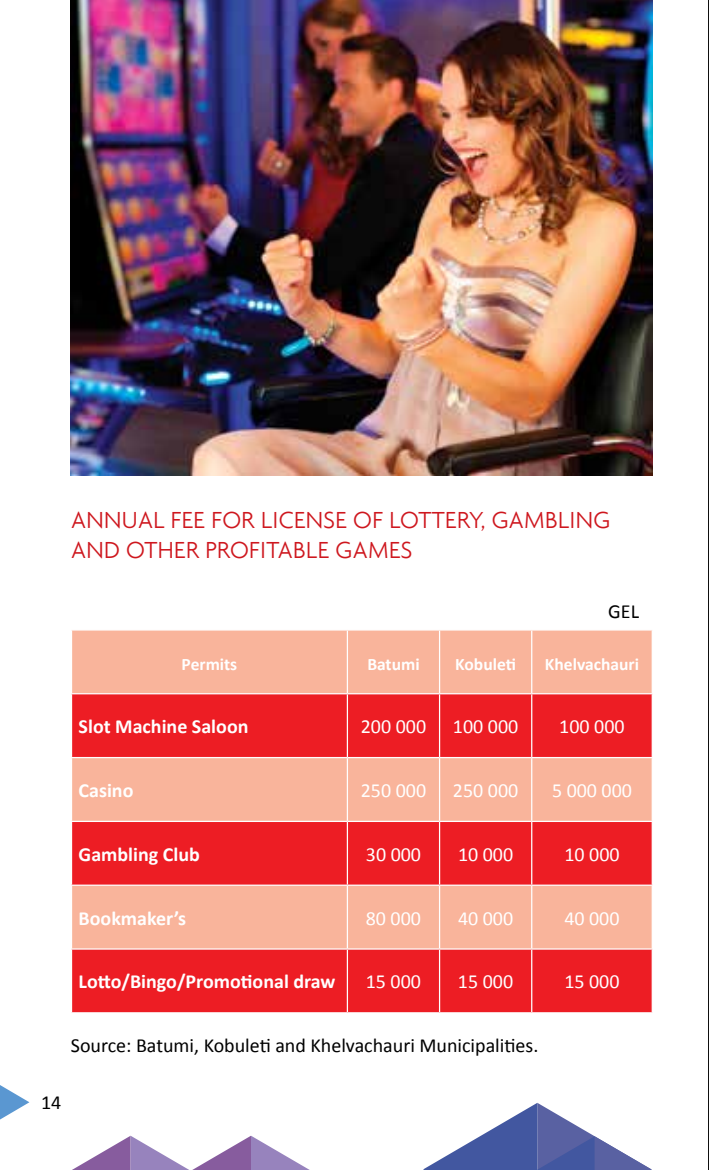
<style>
.page{position:relative;width:709px;height:1170px;background:#fff}
.page>*{position:absolute;margin:0;border:0;box-sizing:border-box;transform-origin:0 0}
.t1{font:300 25px/30px "Agenda";letter-spacing:.015em;color:#ce171e}
.t2{font:20px "Calibri";color:#fff}
.t3{font:700 20px "Calibri";color:#fff}
.t4{font:20px "Calibri";color:#000}
.t5{font:700 17.5px "Calibri";color:#fff}
</style>
<div class="page">
<svg style="left:0;top:1085px;width:29px;height:34px"></svg>
<svg style="left:74px;top:1135px;width:234px;height:34px"></svg>
<svg style="left:424px;top:1102px;width:227px;height:67px"></svg>
<div style="left:72px;top:630px;width:579px;height:63px;background:#f9b49b"></div>
<svg style="left:72px;top:694px;width:579px;height:318px;background:#f15a54"></svg>
<hr style="left:347px;top:630px;width:1px;height:63px;background:#fff">
<hr style="left:439px;top:630px;width:1px;height:63px;background:#fff">
<hr style="left:531px;top:630px;width:1px;height:63px;background:#fff">
<hr style="left:347px;top:694px;width:1px;height:62px;background:#fff">
<hr style="left:439px;top:694px;width:1px;height:62px;background:#fff">
<hr style="left:531px;top:694px;width:1px;height:62px;background:#fff">
<hr style="left:71px;top:756px;width:276px;height:2px;background:#fff">
<hr style="left:347px;top:756px;width:92px;height:2px;background:#fff">
<hr style="left:347px;top:758px;width:1px;height:62px;background:#fff">
<hr style="left:439px;top:756px;width:92px;height:2px;background:#fff">
<hr style="left:439px;top:758px;width:1px;height:62px;background:#fff">
<hr style="left:531px;top:756px;width:122px;height:2px;background:#fff">
<hr style="left:531px;top:758px;width:1px;height:62px;background:#fff">
<hr style="left:71px;top:820px;width:276px;height:2px;background:#fff">
<hr style="left:347px;top:820px;width:92px;height:2px;background:#fff">
<hr style="left:347px;top:822px;width:1px;height:62px;background:#fff">
<hr style="left:439px;top:820px;width:92px;height:2px;background:#fff">
<hr style="left:439px;top:822px;width:1px;height:62px;background:#fff">
<hr style="left:531px;top:820px;width:122px;height:2px;background:#fff">
<hr style="left:531px;top:822px;width:1px;height:62px;background:#fff">
<hr style="left:71px;top:884px;width:276px;height:1px;background:#fff">
<hr style="left:347px;top:884px;width:92px;height:1px;background:#fff">
<hr style="left:347px;top:885px;width:1px;height:63px;background:#fff">
<hr style="left:439px;top:884px;width:92px;height:1px;background:#fff">
<hr style="left:439px;top:885px;width:1px;height:63px;background:#fff">
<hr style="left:531px;top:884px;width:122px;height:1px;background:#fff">
<hr style="left:531px;top:885px;width:1px;height:63px;background:#fff">
<hr style="left:71px;top:948px;width:276px;height:1px;background:#fff">
<hr style="left:347px;top:948px;width:92px;height:1px;background:#fff">
<hr style="left:347px;top:949px;width:1px;height:63px;background:#fff">
<hr style="left:439px;top:948px;width:92px;height:1px;background:#fff">
<hr style="left:439px;top:949px;width:1px;height:63px;background:#fff">
<hr style="left:531px;top:948px;width:122px;height:1px;background:#fff">
<hr style="left:531px;top:949px;width:1px;height:63px;background:#fff">
<img style="left:71px;top:0;width:581px;height:475px">
<hr style="left:708px;top:0;width:1px;height:1169px;background:#000">
<p class="t1" style="left:71px;top:505px;width:541px">ANNUAL FEE FOR LICENSE OF LOTTERY, GAMBLING<br>AND OTHER PROFITABLE GAMES</p>
<p class="t4" style="left:608px;top:598px;width:32px">GEL</p>
<p class="t5" style="left:182px;top:652px;width:57px">Permits</p>
<p class="t5" style="left:367px;top:652px;width:54px">Batumi</p>
<p class="t5" style="left:455px;top:652px;width:62px">Kobuleti</p>
<p class="t5" style="left:545px;top:652px;width:96px">Khelvachauri</p>
<p class="t3" style="left:79px;top:713px;width:171px">Slot Machine Saloon</p>
<p class="t2" style="left:361px;top:713px;width:67px">200 000</p>
<p class="t2" style="left:453px;top:713px;width:67px">100 000</p>
<p class="t2" style="left:559px;top:713px;width:67px">100 000</p>
<p class="t3" style="left:79px;top:777px;width:56px">Casino</p>
<p class="t2" style="left:361px;top:777px;width:67px">250 000</p>
<p class="t2" style="left:453px;top:777px;width:67px">250 000</p>
<p class="t2" style="left:552px;top:777px;width:82px">5 000 000</p>
<p class="t3" style="left:79px;top:841px;width:123px">Gambling Club</p>
<p class="t2" style="left:366px;top:841px;width:57px">30 000</p>
<p class="t2" style="left:458px;top:841px;width:57px">10 000</p>
<p class="t2" style="left:564px;top:841px;width:57px">10 000</p>
<p class="t3" style="left:79px;top:905px;width:109px">Bookmaker’s</p>
<p class="t2" style="left:366px;top:905px;width:57px">80 000</p>
<p class="t2" style="left:458px;top:905px;width:57px">40 000</p>
<p class="t2" style="left:564px;top:905px;width:57px">40 000</p>
<p class="t3" style="left:79px;top:968px;width:258px">Lotto/Bingo/Promotional draw</p>
<p class="t2" style="left:366px;top:969px;width:57px">15 000</p>
<p class="t2" style="left:458px;top:969px;width:57px">15 000</p>
<p class="t2" style="left:564px;top:969px;width:57px">15 000</p>
<p class="t4" style="left:71px;top:1032px;width:469px">Source: Batumi, Kobuleti and Khelvachauri Municipalities.</p>
<p class="t4" style="left:41px;top:1089px;width:22px">14</p>
</div>
